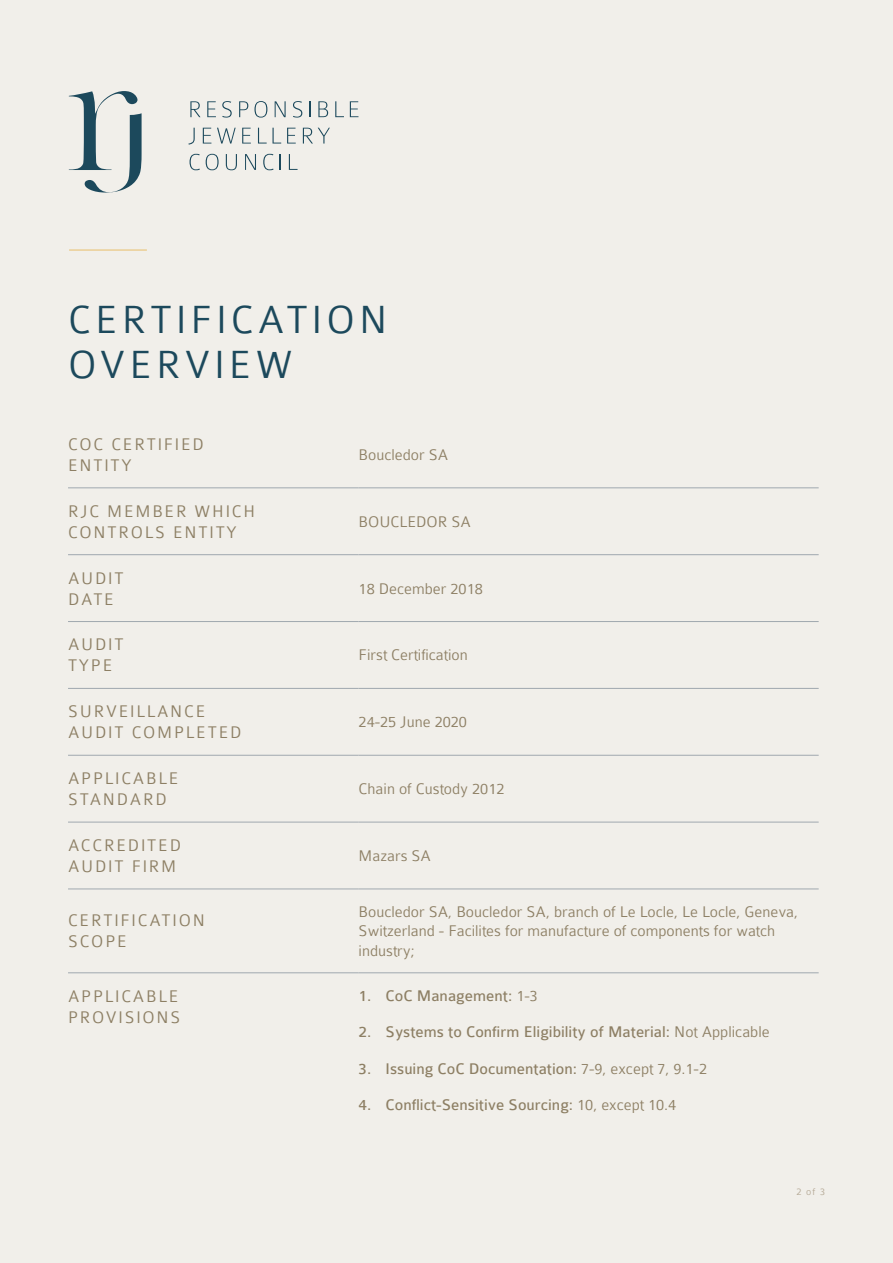
<style>
.page{position:relative;width:893px;height:1263px;background:#f1efea}
.page>*{position:absolute;margin:0;border:0;box-sizing:border-box;transform-origin:0 0}
.Large_subhead_20pt_S{font:300 42px/45px "Colaborate";letter-spacing:.1em;color:#1c495c}
.Small_subhead_12pt_E{font:300 18px/21px "Colaborate";letter-spacing:.1em;color:#8d7f64}
.Body_copy_Earth{font:300 16.5px/19.5px "Colaborate";color:#8d7f64}
.t1{font:16.5px "Colaborate";color:#8d7f64}
.t2{font:300 10.5px "Colaborate";color:#b5a996}
.s1{font-weight:300}
</style>
<div class="page">
<hr style="left:69px;top:249px;width:78px;height:2px;background:#e9c378">
<hr style="left:68px;top:488px;width:291px;height:1px;background:#a0a8af">
<hr style="left:359px;top:488px;width:460px;height:1px;background:#a0a8af">
<hr style="left:68px;top:554px;width:291px;height:1px;background:#a0a8af">
<hr style="left:359px;top:554px;width:460px;height:1px;background:#a0a8af">
<hr style="left:68px;top:621px;width:291px;height:1px;background:#a0a8af">
<hr style="left:359px;top:621px;width:460px;height:1px;background:#a0a8af">
<hr style="left:68px;top:688px;width:291px;height:1px;background:#a0a8af">
<hr style="left:359px;top:688px;width:460px;height:1px;background:#a0a8af">
<hr style="left:68px;top:755px;width:291px;height:1px;background:#a0a8af">
<hr style="left:359px;top:755px;width:460px;height:1px;background:#a0a8af">
<hr style="left:68px;top:822px;width:291px;height:1px;background:#a0a8af">
<hr style="left:359px;top:822px;width:460px;height:1px;background:#a0a8af">
<hr style="left:68px;top:889px;width:291px;height:1px;background:#a0a8af">
<hr style="left:359px;top:889px;width:460px;height:1px;background:#a0a8af">
<hr style="left:68px;top:972px;width:291px;height:1px;background:#a0a8af">
<hr style="left:359px;top:972px;width:460px;height:1px;background:#a0a8af">
<svg style="left:68px;top:96px;width:291px;height:75px"></svg>
<svg style="left:69px;top:91px;width:73px;height:102px"></svg>
<svg style="left:190px;top:101px;width:10px;height:16px"></svg>
<svg style="left:207px;top:101px;width:9px;height:16px"></svg>
<svg style="left:222px;top:101px;width:10px;height:17px"></svg>
<svg style="left:239px;top:101px;width:9px;height:16px"></svg>
<svg style="left:254px;top:101px;width:13px;height:17px"></svg>
<svg style="left:275px;top:101px;width:11px;height:16px"></svg>
<svg style="left:293px;top:101px;width:9px;height:17px"></svg>
<svg style="left:309px;top:101px;width:2px;height:16px"></svg>
<svg style="left:318px;top:101px;width:10px;height:16px"></svg>
<svg style="left:335px;top:101px;width:9px;height:16px"></svg>
<svg style="left:350px;top:101px;width:8px;height:16px"></svg>
<svg style="left:188px;top:128px;width:7px;height:17px"></svg>
<svg style="left:203px;top:128px;width:8px;height:16px"></svg>
<svg style="left:217px;top:128px;width:19px;height:16px"></svg>
<svg style="left:242px;top:128px;width:9px;height:16px"></svg>
<svg style="left:258px;top:128px;width:23px;height:16px"></svg>
<svg style="left:287px;top:128px;width:9px;height:16px"></svg>
<svg style="left:303px;top:128px;width:27px;height:16px"></svg>
<svg style="left:190px;top:154px;width:10px;height:16px"></svg>
<svg style="left:206px;top:154px;width:13px;height:16px"></svg>
<svg style="left:226px;top:154px;width:11px;height:16px"></svg>
<svg style="left:245px;top:154px;width:11px;height:16px"></svg>
<svg style="left:263px;top:154px;width:11px;height:16px"></svg>
<svg style="left:280px;top:154px;width:1px;height:16px"></svg>
<svg style="left:289px;top:154px;width:9px;height:16px"></svg>
<p class="Large_subhead_20pt_S" style="left:68px;top:298px;width:321px">CERTIFICATION<br>OVERVIEW</p>
<p class="Small_subhead_12pt_E" style="left:68px;top:434px;width:137px">COC CERTIFIED<br>ENTITY</p>
<p class="Body_copy_Earth" style="left:359px;top:445px;width:91px">Boucledor SA</p>
<p class="Small_subhead_12pt_E" style="left:68px;top:500px;width:189px">RJC MEMBER WHICH<br>CONTROLS ENTITY</p>
<p class="Body_copy_Earth" style="left:359px;top:512px;width:114px">BOUCLEDOR SA</p>
<p class="Small_subhead_12pt_E" style="left:68px;top:567px;width:57px">AUDIT<br>DATE</p>
<p class="Body_copy_Earth" style="left:359px;top:579px;width:126px">18 December 2018</p>
<p class="Small_subhead_12pt_E" style="left:68px;top:634px;width:57px">AUDIT<br>TYPE</p>
<p class="Body_copy_Earth" style="left:359px;top:645px;width:111px">First Certification</p>
<p class="Small_subhead_12pt_E" style="left:68px;top:701px;width:175px">SURVEILLANCE<br>AUDIT COMPLETED</p>
<p class="Body_copy_Earth" style="left:359px;top:712px;width:110px">24-25 June 2020</p>
<p class="Small_subhead_12pt_E" style="left:68px;top:768px;width:112px">APPLICABLE<br>STANDARD</p>
<p class="Body_copy_Earth" style="left:359px;top:779px;width:147px">Chain of Custody 2012</p>
<p class="Small_subhead_12pt_E" style="left:68px;top:835px;width:114px">ACCREDITED<br>AUDIT FIRM</p>
<p class="Body_copy_Earth" style="left:359px;top:846px;width:74px">Mazars SA</p>
<p class="Small_subhead_12pt_E" style="left:68px;top:910px;width:138px">CERTIFICATION<br>SCOPE</p>
<p class="Body_copy_Earth" style="left:359px;top:902px;width:441px">Boucledor SA, Boucledor SA, branch of Le Locle, Le Locle, Geneva,<br>Switzerland - Facilites for manufacture of components for watch industry;</p>
<p class="Small_subhead_12pt_E" style="left:68px;top:985px;width:114px">APPLICABLE<br>PROVISIONS</p>
<p class="t1" style="left:359px;top:987px;width:181px">1. CoC Management: <span class="s1">1-3</span></p>
<p class="t1" style="left:359px;top:1023px;width:413px">2. Systems to Confirm Eligibility of Material: <span class="s1">Not Applicable</span></p>
<p class="t1" style="left:359px;top:1060px;width:350px">3. Issuing CoC Documentation: <span class="s1">7-9, except 7, 9.1-2</span></p>
<p class="t1" style="left:359px;top:1096px;width:319px">4. Conflict-Sensitive Sourcing: <span class="s1">10, except 10.4</span></p>
<p class="t2" style="left:796px;top:1186px;width:30px">2 of 3</p>
</div>
